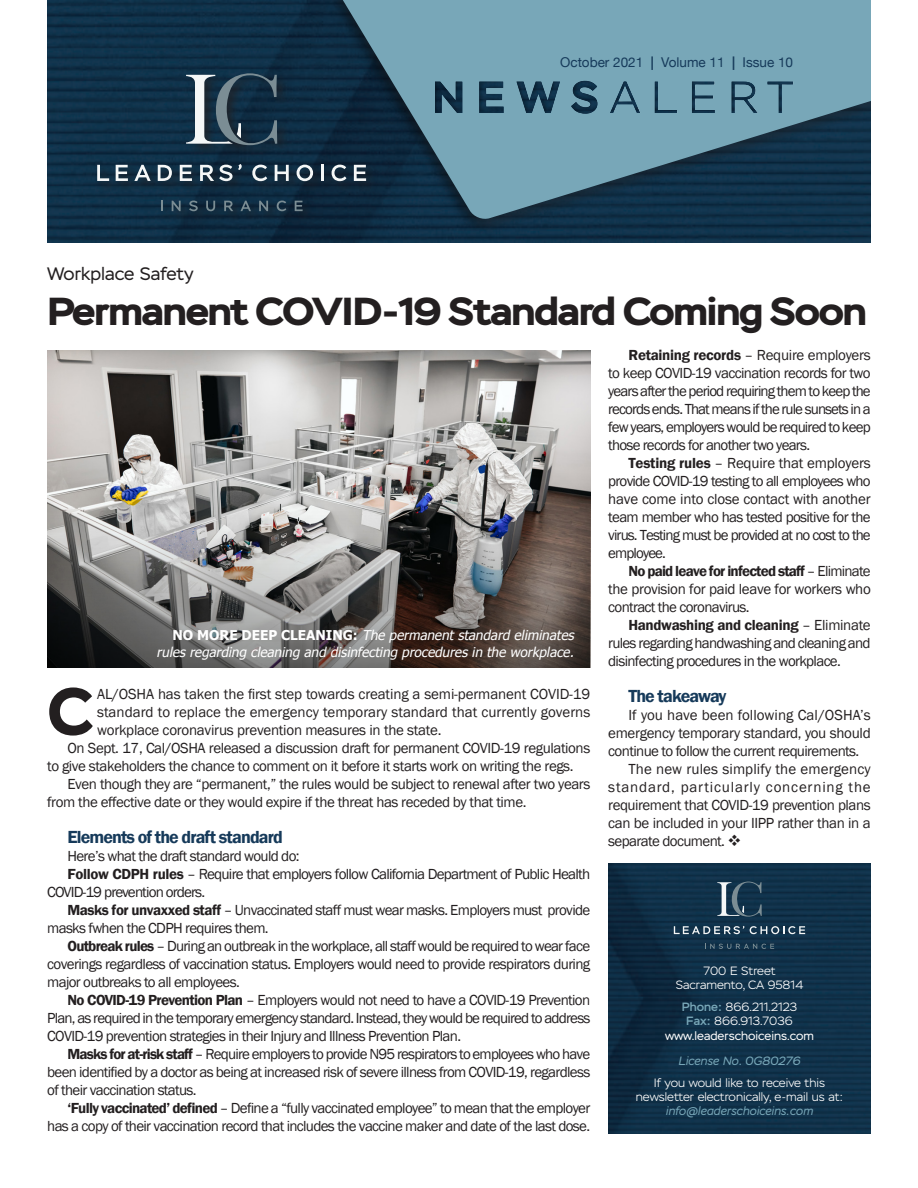
<style>
.page{position:relative;width:918px;height:1188px;background:#fff}
.page>*{position:absolute;margin:0;border:0;box-sizing:border-box;transform-origin:0 0}
.t1{font:700 66.45px "Stem";color:#231f20}
.Masthead{font:700 39px "Stem";letter-spacing:-.025em;color:#231f20;scale:1.07 1}
.t2{font:600 18px "Franklin Gothic";letter-spacing:-.05em;color:#163a5a}
.t3{font:18px "Stem";color:#231f20}
.t4{font:15px/18px "Franklin Gothic";letter-spacing:-.045em;color:#231f20;text-align:justify}
.t5{font:italic 13.5px/16.2px "Tahoma";color:#fff;text-align:right}
.t6{font:13.5px "Helvetica Neue";color:#163a5a}
.t7{font:300 12px/14.4px "Stem";color:#fff;text-align:center}
.t8{font:12px "Stem";color:#fff}
.t9{font:italic 12px "Stem";color:#78a7b8}
.s1{font-weight:700}
.s2{font-weight:600}
.s3{font-weight:700;font-style:normal}
.s4{font-weight:500;color:#78a7b8}
.s5{font-weight:400;font-style:italic;color:#78a7b8}
</style>
<div class="page">
<img style="left:47px;top:0;width:824px;height:243px">
<img style="left:608px;top:864px;width:263px;height:270px">
<svg style="left:674px;top:926px;width:70px;height:8px"></svg>
<svg style="left:750px;top:926px;width:55px;height:8px"></svg>
<svg style="left:705px;top:944px;width:69px;height:5px"></svg>
<svg style="left:717px;top:882px;width:45px;height:35px;background:#3c576a"></svg>
<div style="left:323px;top:0;width:540px;height:241px;background:#231f20;opacity:.75"></div>
<div style="left:328px;top:0;width:543px;height:229px;background:#231f20;opacity:.39"></div>
<svg style="left:328px;top:0;width:543px;height:220px;background:#547d90"></svg>
<div style="left:94px;top:70px;width:284px;height:154px;background:#231f20;opacity:.75"></div>
<svg style="left:97px;top:165px;width:12px;height:16px"></svg>
<svg style="left:116px;top:165px;width:12px;height:16px"></svg>
<svg style="left:134px;top:165px;width:17px;height:16px"></svg>
<svg style="left:158px;top:165px;width:14px;height:16px"></svg>
<svg style="left:180px;top:165px;width:12px;height:16px"></svg>
<svg style="left:200px;top:164px;width:42px;height:17px"></svg>
<svg style="left:252px;top:165px;width:15px;height:16px"></svg>
<svg style="left:275px;top:165px;width:14px;height:16px"></svg>
<svg style="left:297px;top:165px;width:16px;height:16px"></svg>
<hr style="left:321px;top:165px;width:3px;height:16px;background:#f5f7f7">
<svg style="left:332px;top:165px;width:14px;height:16px"></svg>
<svg style="left:354px;top:165px;width:12px;height:16px"></svg>
<svg style="left:161px;top:201px;width:2px;height:10px"></svg>
<svg style="left:172px;top:201px;width:9px;height:10px"></svg>
<svg style="left:189px;top:201px;width:9px;height:10px"></svg>
<svg style="left:206px;top:201px;width:9px;height:10px"></svg>
<svg style="left:224px;top:201px;width:9px;height:10px"></svg>
<svg style="left:240px;top:201px;width:11px;height:10px"></svg>
<svg style="left:259px;top:201px;width:9px;height:10px"></svg>
<svg style="left:277px;top:201px;width:9px;height:10px"></svg>
<svg style="left:295px;top:201px;width:8px;height:10px"></svg>
<svg style="left:186px;top:73px;width:91px;height:72px;background:#3d5363"></svg>
<div style="left:433px;top:78px;width:360px;height:36px;background:#231f20;opacity:.75"></div>
<img style="left:47px;top:351px;width:543px;height:316px">
<p class="t6" style="left:560px;top:52px;width:234px">October 2021 <span class="s1">|</span> Volume 11 <span class="s1">|</span> Issue 10</p>
<p class="t3" style="left:47px;top:263px;width:148px">Workplace Safety</p>
<p class="Masthead" style="left:47px;top:287px;width:768px">Permanent COVID-19 Standard Coming Soon</p>
<p class="t4" style="left:608px;top:347px;width:264px;text-indent:20px"><span class="s2">Retaining records</span> – Require employers to keep COVID-19 vaccination records for two years after the period requiring them to keep the records ends. That means if the rule sunsets in a few years, employers would be required to keep those records for another two years.</p>
<p class="t4" style="left:608px;top:455px;width:264px;text-indent:20px"><span class="s2">Testing rules</span> – Require that employers provide COVID-19 testing to all employees who have come into close contact with another team member who has tested positive for the virus. Testing must be provided at no cost to the employee.</p>
<p class="t4" style="left:608px;top:563px;width:264px;text-indent:20px"><span class="s2">No paid leave for infected staff</span> – Eliminate the provision for paid leave for workers who contract the coronavirus.</p>
<p class="t4" style="left:608px;top:617px;width:264px;text-indent:20px"><span class="s2">Handwashing and cleaning</span> – Eliminate rules regarding handwashing and cleaning and disinfecting procedures in the workplace.</p>
<p class="t2" style="left:628px;top:685px;width:100px">The takeaway</p>
<p class="t4" style="left:608px;top:707px;width:264px;text-indent:20px">If you have been following Cal/OSHA’s emergency temporary standard, you should continue to follow the current requirements.</p>
<p class="t4" style="left:608px;top:761px;width:264px;text-indent:20px">The new rules simplify the emergency standard, particularly concerning the requirement that COVID-19 prevention plans can be included in your IIPP rather than in a separate document. ❖</p>
<p class="t5" style="left:157px;top:627px;width:422px"><span class="s3">N O M O R E D E E P C L E A N I N G :</span> The permanent standard eliminates rules regarding cleaning and disinfecting procedures in the workplace.</p>
<p class="t1" style="left:47px;top:669px;width:48px">C</p>
<p class="t4" style="left:97px;top:685px;width:495px">AL/OSHA has taken the first step towards creating a semi-permanent COVID-19 standard to replace the emergency temporary standard that currently governs workplace coronavirus prevention measures in the state.</p>
<p class="t4" style="left:47px;top:739px;width:545px;text-indent:20px">On Sept. 17, Cal/OSHA released a discussion draft for permanent COVID-19 regulations to give stakeholders the chance to comment on it before it starts work on writing the regs.</p>
<p class="t4" style="left:47px;top:775px;width:545px;text-indent:20px">Even though they are “permanent,” the rules would be subject to renewal after two years from the effective date or they would expire if the threat has receded by that time.</p>
<p class="t2" style="left:68px;top:826px;width:217px">Elements of the draft standard</p>
<p class="t4" style="left:68px;top:847px;width:234px">Here’s what the draft standard would do:</p>
<p class="t4" style="left:47px;top:865px;width:545px;text-indent:20px"><span class="s2">Follow CDPH rules</span> – Require that employers follow California Department of Public Health<br>COVID-19 prevention orders.</p>
<p class="t4" style="left:47px;top:901px;width:545px;text-indent:20px"><span class="s2">Masks for unvaxxed staff</span> – Unvaccinated staff must wear masks. Employers must provide masks fwhen the CDPH requires them.</p>
<p class="t4" style="left:47px;top:937px;width:545px;text-indent:20px"><span class="s2">Outbreak rules</span> – During an outbreak in the workplace, all staff would be required to wear face coverings regardless of vaccination status. Employers would need to provide respirators during major outbreaks to all employees.</p>
<p class="t4" style="left:47px;top:991px;width:545px;text-indent:20px"><span class="s2">No COVID-19 Prevention Plan</span> – Employers would not need to have a COVID-19 Prevention Plan, as required in the temporary emergency standard. Instead, they would be required to address COVID-19 prevention strategies in their Injury and Illness Prevention Plan.</p>
<p class="t4" style="left:47px;top:1045px;width:545px;text-indent:20px"><span class="s2">Masks for at-risk staff</span> – Require employers to provide N95 respirators to employees who have been identified by a doctor as being at increased risk of severe illness from COVID-19, regardless of their vaccination status.</p>
<p class="t4" style="left:47px;top:1099px;width:545px;text-align:right"><span class="s2">‘Fully vaccinated’ defined</span> – Define a “fully vaccinated employee” to mean that the employer has a copy of their vaccination record that includes the vaccine maker and date of the last dose.</p>
<p class="t7" style="left:703px;top:964px;width:74px">700 E Street</p>
<p class="t7" style="left:676px;top:978px;width:129px">Sacramento, CA 95814</p>
<p class="t7" style="left:682px;top:999px;width:117px"><span class="s4">Phone:</span> 866.211.2123</p>
<p class="t7" style="left:686px;top:1014px;width:108px"><span class="s4">Fax:</span> 866.913.7036</p>
<p class="t8" style="left:665px;top:1029px;width:150px">www.leaderschoiceins.com</p>
<p class="t9" style="left:679px;top:1054px;width:123px">License No. 0G80276</p>
<p class="t7" style="left:654px;top:1075px;width:173px">If you would like to receive this</p>
<p class="t7" style="left:636px;top:1090px;width:209px">newsletter electronically, e-mail us at: <span class="s5">info@leaderschoiceins.com</span></p>
</div>
